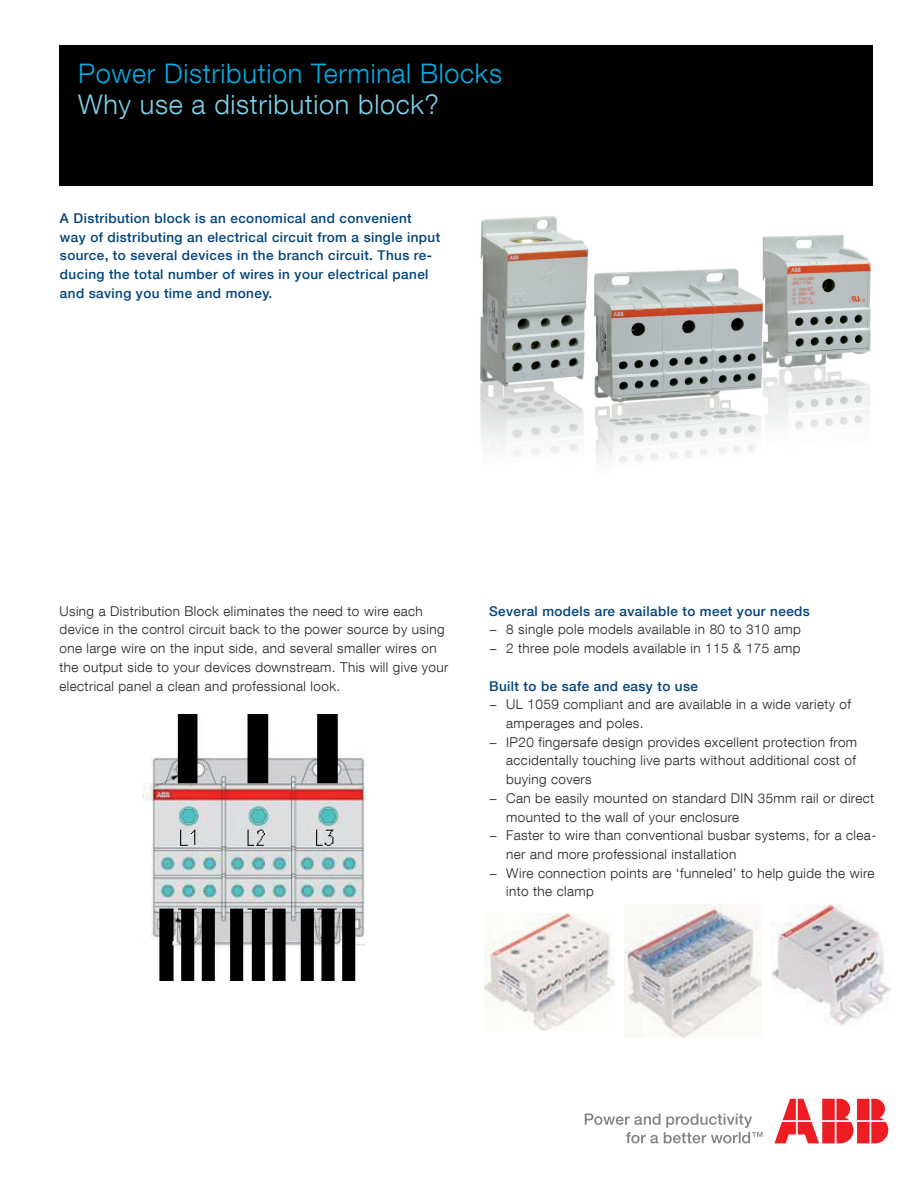
<style>
.page{position:relative;width:918px;height:1188px;background:#fff}
.page>*{position:absolute;margin:0;border:0;box-sizing:border-box;transform-origin:0 0}
.t1{font:300 27px "ABB Neue Helvetica";letter-spacing:.025em;color:#03ade5}
.t2{font:300 27px "ABB Neue Helvetica";letter-spacing:.025em;color:#7fd3ec}
.t3{font:300 13.5px/18.8px "ABB Neue Helvetica";letter-spacing:.03em;color:#231f20}
.t4{font:500 13.5px/18.8px "ABB Neue Helvetica";letter-spacing:.03em;color:#004279}
</style>
<div class="page">
<svg style="left:585px;top:1114px;width:178px;height:29px"></svg>
<svg style="left:774px;top:1099px;width:114px;height:44px"></svg>
<div style="left:60px;top:45px;width:813px;height:140px;background:#000"></div>
<img style="left:143px;top:714px;width:221px;height:266px">
<img style="left:485px;top:914px;width:129px;height:117px">
<img style="left:624px;top:905px;width:138px;height:132px">
<img style="left:772px;top:905px;width:119px;height:120px">
<img style="left:480px;top:216px;width:391px;height:247px">
<h1 class="t1" style="left:78px;top:56px;width:425px">Power Distribution Terminal Blocks</h1>
<h1 class="t2" style="left:78px;top:88px;width:362px">Why use a distribution block?</h1>
<p class="t4" style="left:60px;top:208px;width:382px">A Distribution block is an economical and convenient way of distributing an electrical circuit from a single input source, to several devices in the branch circuit. Thus re&shy;ducing the total number of wires in your electrical panel and saving you time and money.</p>
<p class="t3" style="left:60px;top:601px;width:390px">Using a Distribution Block eliminates the need to wire each device in the control circuit back to the power source by using one large wire on the input side, and several smaller wires on the output side to your devices downstream. This will give your electrical panel a clean and professional look.</p>
<p class="t4" style="left:489px;top:601px;width:322px">Several models are available to meet your needs</p>
<p class="t3" style="left:489px;top:620px;width:313px">− 8 single pole models available in 80 to 310 amp − 2 three pole models available in 115 &amp; 175 amp</p>
<p class="t4" style="left:489px;top:676px;width:210px">Built to be safe and easy to use</p>
<p class="t3" style="left:489px;top:695px;width:363px">− UL 1059 compliant and are available in a wide variety of</p>
<p class="t3" style="left:506px;top:714px;width:139px">amperages and poles.</p>
<p class="t3" style="left:489px;top:732px;width:370px">− IP20 fingersafe design provides excellent protection from</p>
<p class="t3" style="left:506px;top:751px;width:351px">accidentally touching live parts without additional cost of</p>
<p class="t3" style="left:506px;top:770px;width:87px">buying covers</p>
<p class="t3" style="left:489px;top:788px;width:387px">− Can be easily mounted on standard DIN 35mm rail or direct</p>
<p class="t3" style="left:506px;top:807px;width:235px">mounted to the wall of your enclosure</p>
<p class="t3" style="left:489px;top:826px;width:389px">− Faster to wire than conventional busbar systems, for a clea-</p>
<p class="t3" style="left:506px;top:844px;width:232px">ner and more professional installation</p>
<p class="t3" style="left:489px;top:863px;width:387px">− Wire connection points are ‘funneled’ to help guide the wire</p>
<p class="t3" style="left:506px;top:882px;width:89px">into the clamp</p>
</div>
